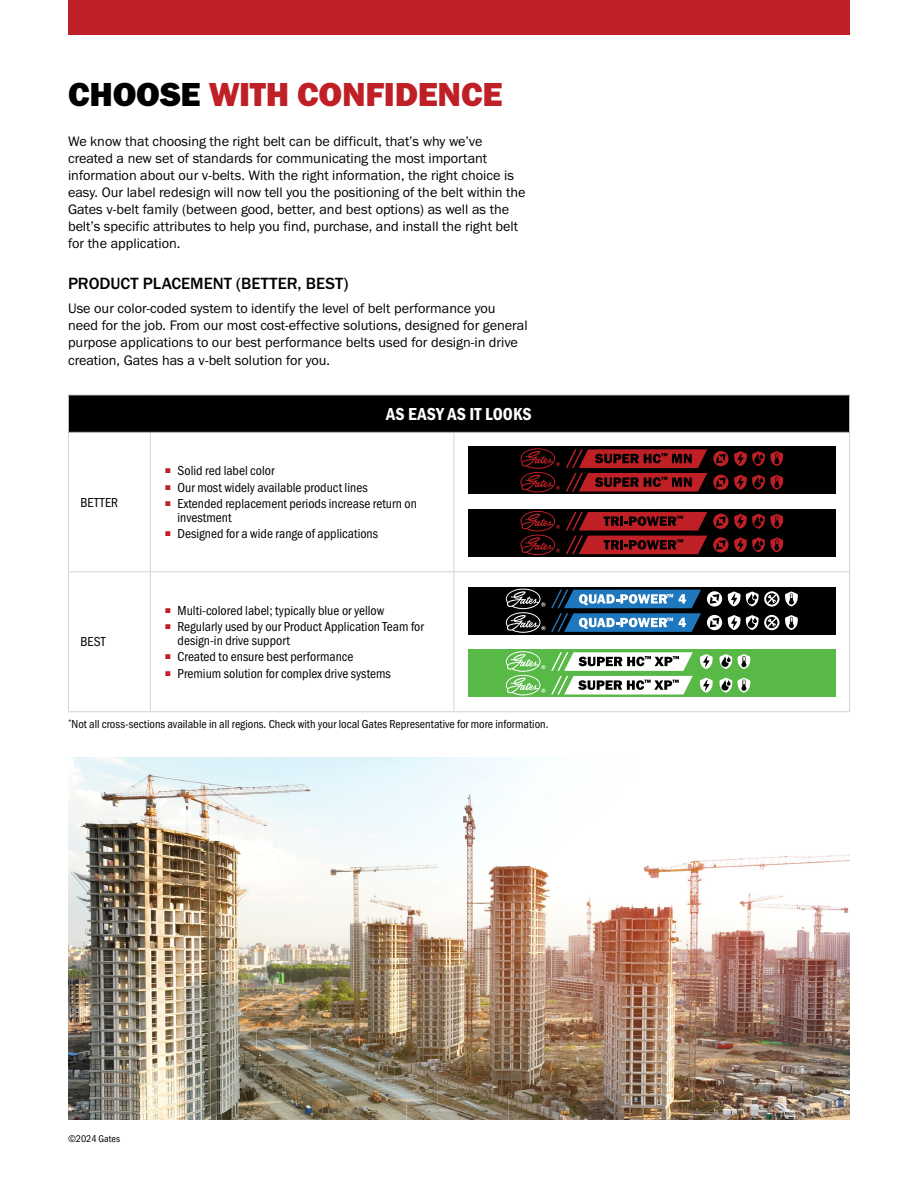
<style>
.page{position:relative;width:918px;height:1188px;background:#fff}
.page>*{position:absolute;margin:0;border:0;box-sizing:border-box;transform-origin:0 0}
._26_5pt_HEAVY_CAPS_BLACK{font:34.5px "Franklin Gothic URW Hea";letter-spacing:-.01em;color:#bf2026}
._9pt_Cond_Demi_Tale_Header{font:18px "Franklin Gothic URW Con Dem";letter-spacing:.005em;color:#fff}
._11_25pt_MEDIUM_CAPS_BLACK{font:500 16.8px "Franklin Gothic URW";color:#000}
._9_5pt_BOOK_BLACK{font:14.25px/17.1px "Franklin Gothic URW Boo";color:#000}
._9pt_Cond_Book_Table{font:13.5px/13.5px "Franklin Gothic URW Con Boo";color:#000}
._2021_TABLE_-_8pt_Cond_RIGHT{font:12px "Franklin Gothic URW Con Boo";color:#000}
.t1{font:10.2px "Franklin Gothic URW Con Boo";color:#000}
.s1{color:#000}
.s2{font-family:"Times New Roman";font-size:10.5px;color:#bf2026}
</style>
<div class="page">
<img style="left:68px;top:758px;width:782px;height:362px">
<div style="left:68px;top:395px;width:782px;height:37px;background:#000"></div>
<hr style="left:68px;top:433px;width:1px;height:138px;background:#d1d3d4">
<hr style="left:150px;top:433px;width:1px;height:138px;background:#d1d3d4">
<hr style="left:454px;top:433px;width:1px;height:138px;background:#d1d3d4">
<hr style="left:849px;top:433px;width:1px;height:138px;background:#d1d3d4">
<hr style="left:68px;top:571px;width:82px;height:1px;background:#d1d3d4">
<hr style="left:68px;top:572px;width:1px;height:139px;background:#d1d3d4">
<hr style="left:150px;top:571px;width:304px;height:1px;background:#d1d3d4">
<hr style="left:150px;top:572px;width:1px;height:139px;background:#d1d3d4">
<hr style="left:454px;top:571px;width:396px;height:1px;background:#d1d3d4">
<hr style="left:454px;top:572px;width:1px;height:139px;background:#d1d3d4">
<hr style="left:849px;top:572px;width:1px;height:139px;background:#d1d3d4">
<hr style="left:68px;top:395px;width:82px;height:1px;background:#d1d3d4">
<hr style="left:68px;top:395px;width:1px;height:37px;background:#d1d3d4">
<hr style="left:150px;top:395px;width:304px;height:1px;background:#d1d3d4">
<hr style="left:454px;top:395px;width:396px;height:1px;background:#d1d3d4">
<hr style="left:849px;top:395px;width:1px;height:37px;background:#d1d3d4">
<hr style="left:68px;top:432px;width:82px;height:1px;background:#d1d3d4">
<hr style="left:150px;top:432px;width:304px;height:1px;background:#d1d3d4">
<hr style="left:454px;top:432px;width:396px;height:1px;background:#d1d3d4">
<hr style="left:68px;top:711px;width:82px;height:1px;background:#d1d3d4">
<hr style="left:150px;top:711px;width:304px;height:1px;background:#d1d3d4">
<hr style="left:454px;top:711px;width:396px;height:1px;background:#d1d3d4">
<div style="left:468px;top:447px;width:368px;height:47px;background:#000"></div>
<svg style="left:713px;top:451px;width:16px;height:15px"></svg>
<svg style="left:716px;top:454px;width:10px;height:9px"></svg>
<svg style="left:734px;top:451px;width:49px;height:15px"></svg>
<svg style="left:713px;top:475px;width:16px;height:15px"></svg>
<svg style="left:716px;top:477px;width:10px;height:10px"></svg>
<svg style="left:734px;top:475px;width:49px;height:15px"></svg>
<svg style="left:520px;top:448px;width:40px;height:44px"></svg>
<svg style="left:566px;top:449px;width:141px;height:43px"></svg>
<div style="left:468px;top:587px;width:368px;height:48px;background:#000"></div>
<svg style="left:707px;top:591px;width:15px;height:16px"></svg>
<svg style="left:710px;top:594px;width:9px;height:10px"></svg>
<svg style="left:728px;top:591px;width:31px;height:15px"></svg>
<svg style="left:764px;top:591px;width:15px;height:16px"></svg>
<svg style="left:766px;top:593px;width:11px;height:12px"></svg>
<svg style="left:767px;top:594px;width:9px;height:10px"></svg>
<svg style="left:785px;top:591px;width:13px;height:15px"></svg>
<svg style="left:707px;top:615px;width:15px;height:15px"></svg>
<svg style="left:710px;top:618px;width:9px;height:9px"></svg>
<svg style="left:728px;top:615px;width:31px;height:15px"></svg>
<svg style="left:764px;top:615px;width:15px;height:15px"></svg>
<svg style="left:766px;top:617px;width:11px;height:11px"></svg>
<svg style="left:767px;top:618px;width:9px;height:10px"></svg>
<svg style="left:785px;top:615px;width:13px;height:15px"></svg>
<svg style="left:506px;top:589px;width:195px;height:44px"></svg>
<div style="left:468px;top:509px;width:368px;height:48px;background:#000"></div>
<svg style="left:713px;top:514px;width:16px;height:15px"></svg>
<svg style="left:716px;top:516px;width:10px;height:10px"></svg>
<svg style="left:734px;top:514px;width:49px;height:15px"></svg>
<svg style="left:713px;top:537px;width:16px;height:16px"></svg>
<svg style="left:716px;top:540px;width:10px;height:10px"></svg>
<svg style="left:734px;top:537px;width:49px;height:15px"></svg>
<svg style="left:520px;top:511px;width:40px;height:44px"></svg>
<svg style="left:566px;top:512px;width:141px;height:42px"></svg>
<div style="left:468px;top:650px;width:368px;height:47px;background:#58b947"></div>
<svg style="left:700px;top:654px;width:13px;height:15px"></svg>
<svg style="left:719px;top:654px;width:32px;height:15px"></svg>
<svg style="left:700px;top:678px;width:13px;height:15px"></svg>
<svg style="left:719px;top:678px;width:32px;height:15px"></svg>
<svg style="left:506px;top:651px;width:187px;height:44px"></svg>
<div style="left:68px;top:0;width:782px;height:34px;background:#bf2026"></div>
<h1 class="_26_5pt_HEAVY_CAPS_BLACK" style="left:68px;top:72px;width:436px"><span class="s1">CHOOSE</span> WITH CONFIDENCE</h1>
<p class="_9_5pt_BOOK_BLACK" style="left:68px;top:132px;width:459px">We know that choosing the right belt can be difficult, that’s why we’ve created a new set of standards for communicating the most important information about our v-belts. With the right information, the right choice is easy. Our label redesign will now tell you the positioning of the belt within the Gates v-belt family (between good, better, and best options) as well as the belt’s specific attributes to help you find, purchase, and install the right belt for the application.</p>
<h2 class="_11_25pt_MEDIUM_CAPS_BLACK" style="left:68px;top:273px;width:282px">PRODUCT PLACEMENT (BETTER, BEST)</h2>
<p class="_9_5pt_BOOK_BLACK" style="left:68px;top:300px;width:461px">Use our color-coded system to identify the level of belt performance you need for the job. From our most cost-effective solutions, designed for general purpose applications to our best performance belts used for design-in drive creation, Gates has a v-belt solution for you.</p>
<p class="_9pt_Cond_Book_Table" style="left:80px;top:495px;width:39px">BETTER</p>
<p class="_9pt_Cond_Book_Table" style="left:80px;top:635px;width:27px">BEST</p>
<p class="_9pt_Cond_Demi_Tale_Header" style="left:386px;top:402px;width:147px">AS EASY AS IT LOOKS</p>
<p class="_9pt_Cond_Book_Table" style="left:165px;top:464px;width:111px"><span class="s2">■</span> Solid red label color</p>
<p class="_9pt_Cond_Book_Table" style="left:165px;top:480px;width:204px"><span class="s2">■</span> Our most widely available product lines</p>
<p class="_9pt_Cond_Book_Table" style="left:178px;top:497px;width:241px;text-indent:-13px"><span class="s2">■</span> Extended replacement periods increase return on investment</p>
<p class="_9pt_Cond_Book_Table" style="left:165px;top:527px;width:215px"><span class="s2">■</span> Designed for a wide range of applications</p>
<p class="_9pt_Cond_Book_Table" style="left:165px;top:603px;width:221px"><span class="s2">■</span> Multi-colored label; typically blue or yellow</p>
<p class="_9pt_Cond_Book_Table" style="left:178px;top:620px;width:248px;text-indent:-13px"><span class="s2">■</span> Regularly used by our Product Application Team for design-in drive support</p>
<p class="_9pt_Cond_Book_Table" style="left:165px;top:650px;width:190px"><span class="s2">■</span> Created to ensure best performance</p>
<p class="_9pt_Cond_Book_Table" style="left:165px;top:666px;width:228px"><span class="s2">■</span> Premium solution for complex drive systems</p>
<p class="_2021_TABLE_-_8pt_Cond_RIGHT" style="left:68px;top:716px;width:482px"><sup>*</sup>Not all cross-sections available in all regions. Check with your local Gates Representative for more information.</p>
<p class="t1" style="left:68px;top:1132px;width:53px">©2024 Gates</p>
</div>
